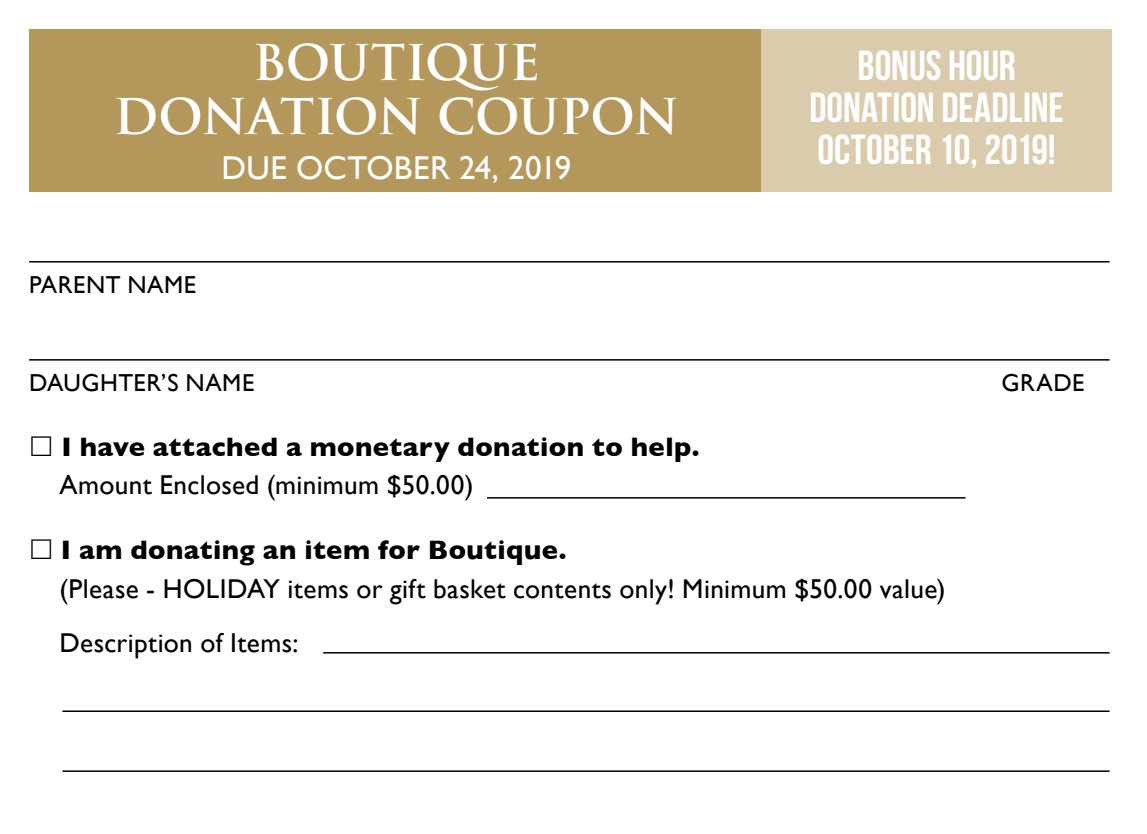
<style>
.page{position:relative;width:1147px;height:834px;background:#fff}
.page>*{position:absolute;margin:0;border:0;box-sizing:border-box;transform-origin:0 0}
.t1{font:700 48px/54px "Trajan Pro";letter-spacing:-.015em;color:#fff;text-align:center}
.t2{font:42px/42px "Bebas Neue";letter-spacing:-.005em;color:#fff;text-align:center}
.t3{font:33px "Gill Sans";letter-spacing:.01em;color:#fff}
.t4{font:27.3px/54.3px "Gill Sans";letter-spacing:.015em;color:#000}
.t5{font:700 27.3px "Gill Sans";letter-spacing:.015em;color:#000}
.t6{font:24.6px "Gill Sans";letter-spacing:.025em;color:#000}
</style>
<div class="page">
<div style="left:29px;top:29px;width:1080px;height:162px;background:#b4975a"></div>
<hr style="left:29px;top:261px;width:1080px;height:1px;background:#000">
<hr style="left:29px;top:359px;width:1080px;height:1px;background:#000">
<hr style="left:323px;top:652px;width:786px;height:1px;background:#000">
<hr style="left:62px;top:710px;width:1047px;height:2px;background:#000">
<hr style="left:62px;top:770px;width:1047px;height:1px;background:#000">
<hr style="left:487px;top:497px;width:478px;height:1px;background:#000">
<div style="left:761px;top:29px;width:350px;height:162px;background:#dacbac"></div>
<h1 class="t1" style="left:114px;top:36px;width:567px">BOUTIQUE<br>DONATION COUPON</h1>
<p class="t3" style="left:221px;top:148px;width:351px">DUE OCTOBER 24, 2019</p>
<p class="t6" style="left:29px;top:270px;width:168px">PARENT NAME</p>
<h2 class="t2" style="left:809px;top:44px;width:256px">BONUS HOUR<br>DONATION DEADLINE<br>OCTOBER 10, 2019!</h2>
<p class="t6" style="left:29px;top:368px;width:227px">DAUGHTER’S NAME</p>
<p class="t6" style="left:1001px;top:368px;width:84px">GRADE</p>
<p class="t5" style="left:61px;top:425px;width:639px">I have attached a monetary donation to help.</p>
<p class="t4" style="left:59px;top:457px;width:415px">Amount Enclosed (minimum $50.00)</p>
<p class="t5" style="left:61px;top:528px;width:507px">I am donating an item for Boutique.</p>
<p class="t4" style="left:59px;top:561px;width:887px">(Please - HOLIDAY items or gift basket contents only! Minimum $50.00 value)<br>Description of Items:</p>
</div>
